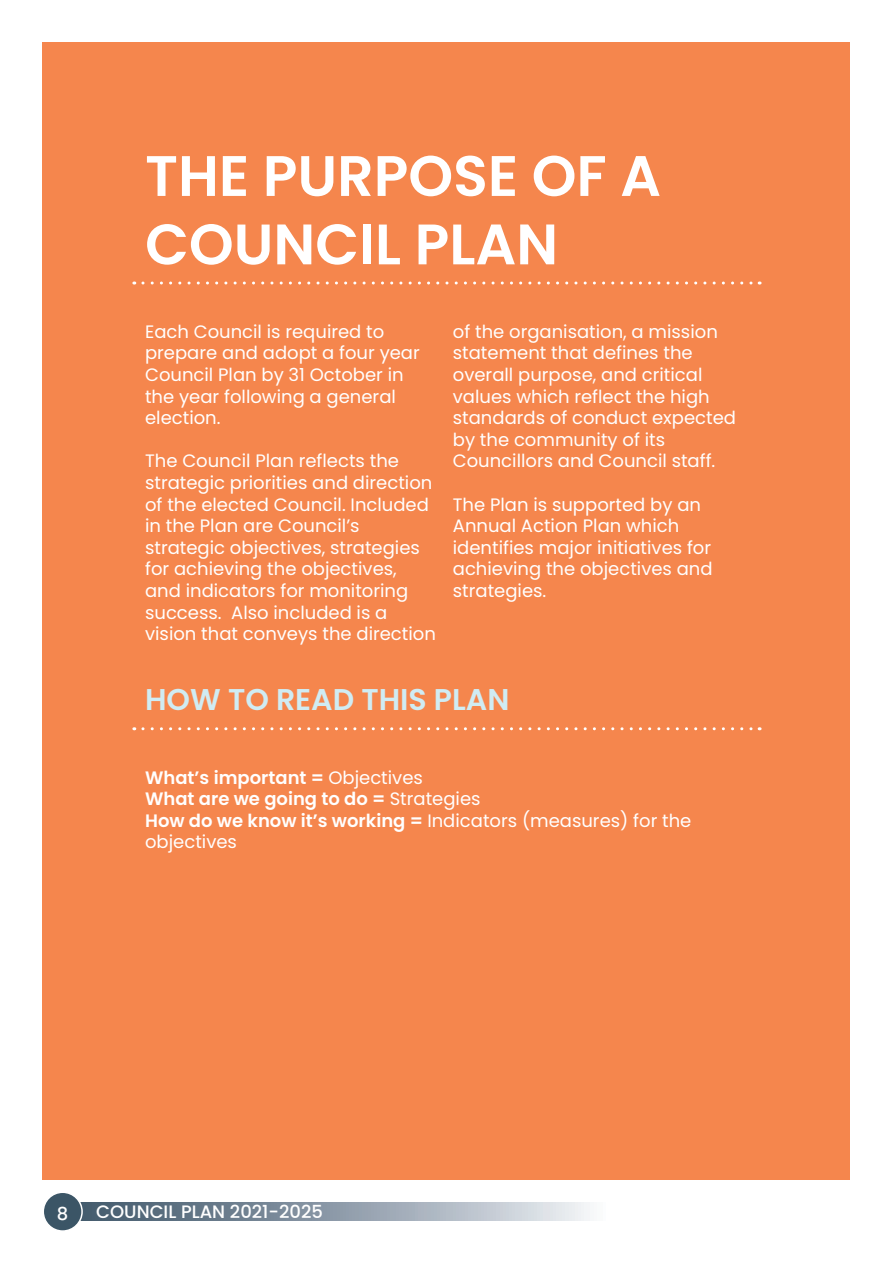
<style>
.page{position:relative;width:893px;height:1263px;background:#fff}
.page>*{position:absolute;margin:0;border:0;box-sizing:border-box;transform-origin:0 0}
.t1{font:600 57px/68.4px "Poppins";color:#fff}
.t2{font:600 30px "Poppins";color:#d0ecf3}
.t3{font:18px/21.6px "Poppins";color:#fff}
.t4{font:600 18px "Poppins";color:#fff}
.t5{font:500 18px "Poppins";color:#fff}
.s1{font-weight:400}
.s2{font-weight:600}
</style>
<div class="page">
<svg style="left:81px;top:1203px;width:509px;height:17px;background:#919eab"></svg>
<div style="left:43px;top:1192px;width:39px;height:39px;background:#3b5566;border-radius:50%"></div>
<div style="left:43px;top:1191px;width:40px;height:41px;border:2px solid #fff;border-radius:50%"></div>
<div style="left:43px;top:43px;width:807px;height:1137px;background:#f5864d"></div>
<svg style="left:143px;top:281px;width:617px;height:3px"></svg>
<svg style="left:143px;top:727px;width:617px;height:3px"></svg>
<p class="t1" style="left:145px;top:142px;width:517px">THE PURPOSE OF A<br>COUNCIL PLAN</p>
<p class="t3" style="left:145px;top:321px;width:276px">Each Council is required to prepare and adopt a four year<br>Council Plan by 31 October in the year following a general election.</p>
<p class="t3" style="left:145px;top:450px;width:292px">The Council Plan reflects the strategic priorities and direction of the elected Council. Included in the Plan are Council’s strategic objectives, strategies for achieving the objectives, and indicators for monitoring success. Also included is a vision that conveys the direction</p>
<p class="t3" style="left:453px;top:321px;width:285px">of the organisation, a mission statement that defines the overall purpose, and critical values which reflect the high standards of conduct expected by the community of its<br>Councillors and Council staff.</p>
<p class="t3" style="left:453px;top:494px;width:261px">The Plan is supported by an<br>Annual Action Plan which identifies major initiatives for achieving the objectives and strategies.</p>
<p class="t2" style="left:145px;top:682px;width:366px">HOW TO READ THIS PLAN</p>
<p class="t4" style="left:145px;top:767px;width:279px">What’s important = <span class="s1">Objectives</span></p>
<p class="t4" style="left:145px;top:788px;width:337px">What are we going to do = <span class="s1">Strategies</span></p>
<p class="t3" style="left:145px;top:810px;width:548px"><span class="s2">How do we know it’s working =</span> Indicators (measures) for the objectives</p>
<p class="t5" style="left:57px;top:1204px;width:13px">8</p>
<p class="t5" style="left:96px;top:1201px;width:228px">COUNCIL PLAN 2021-2025</p>
</div>
